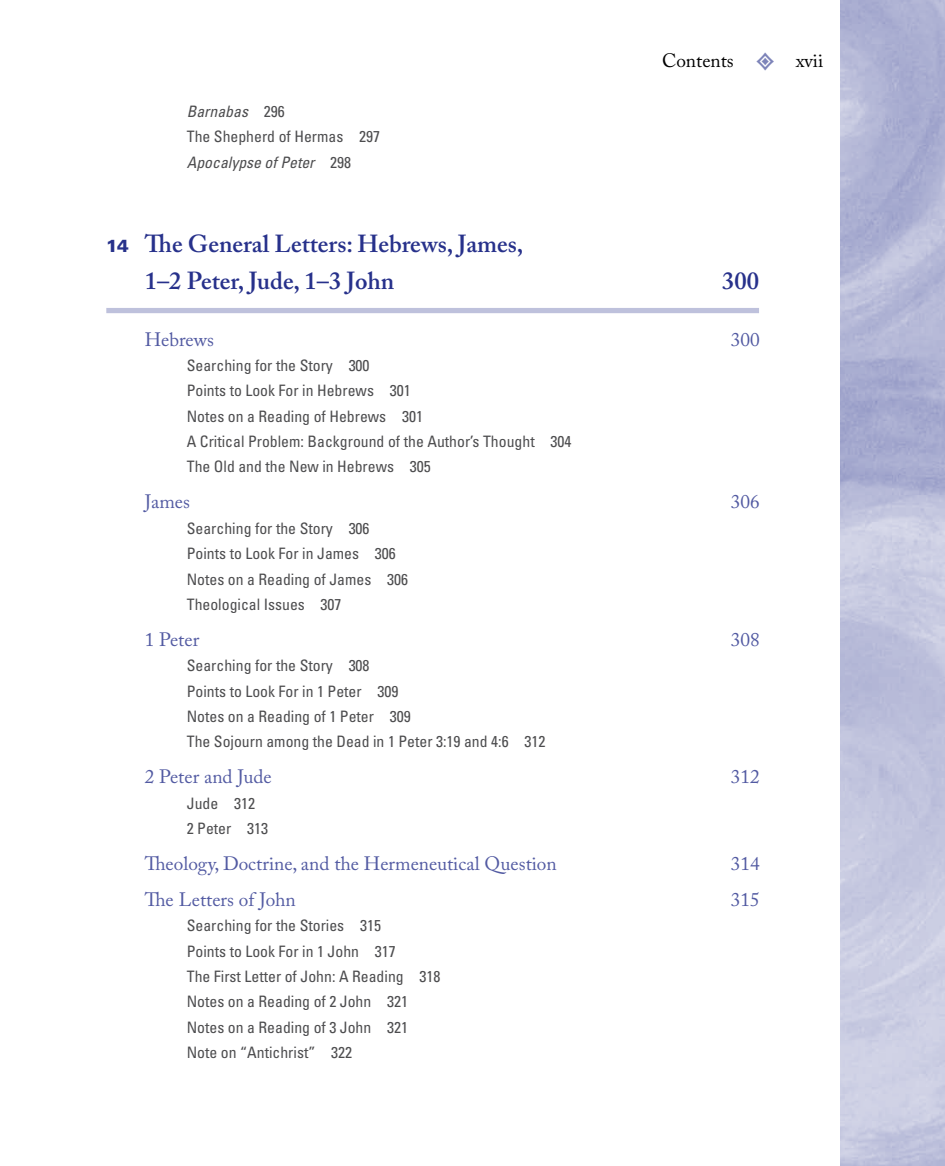
<style>
.page{position:relative;width:945px;height:1166px;background:#fff}
.page>*{position:absolute;margin:0;border:0;box-sizing:border-box;transform-origin:0 0}
.t1{font:600 24.5px/36.8px "Adobe Caslon Pro";color:#27318b}
.t2{font:19.25px "Adobe Caslon Pro";color:#525aa2}
.t3{font:19.25px "Adobe Caslon Pro";color:#000}
.t4{font:condensed 15.75px/25.4px "Univers";color:#4d4d4f}
.s1{font-style:italic}
.s2{font-family:"Univers";font-weight:900;font-size:17.5px}
.s3{font-family:"Warnock Pro";font-size:42px;color:#7d84b9}
</style>
<div class="page">
<div style="left:106px;top:308px;width:653px;height:5px;background:#bec1dc"></div>
<p class="t4" style="left:187px;top:99px;width:195px"><span class="s1">Barnabas</span> 296<br>The Shepherd of Hermas 297<br><span class="s1">Apocalypse of Peter</span> 298</p>
<h1 class="t1" style="left:145px;top:225px;width:380px;text-indent:-39px"><span class="s2">14</span> The General Letters: Hebrews, James,<br>1–2 Peter, Jude, 1–3 John</h1>
<p class="t3" style="left:662px;top:49px;width:163px">Contents <span class="s3">d</span> xvii</p>
<h1 class="t1" style="left:722px;top:262px;width:38px">300</h1>
<p class="t2" style="left:106px;top:328px;width:29px">H</p>
<p class="t2" style="left:161px;top:328px;width:54px">ebrews</p>
<p class="t2" style="left:731px;top:328px;width:30px">300</p>
<p class="t4" style="left:187px;top:352px;width:386px">Searching for the Story 300<br>Points to Look For in Hebrews 301<br>Notes on a Reading of Hebrews 301<br>A Critical Problem: Background of the Author’s Thought 304<br>The Old and the New in Hebrews 305</p>
<p class="t2" style="left:145px;top:490px;width:47px">James</p>
<p class="t2" style="left:731px;top:490px;width:30px">306</p>
<p class="t4" style="left:187px;top:515px;width:223px">Searching for the Story 306<br>Points to Look For in James 306<br>Notes on a Reading of James 306<br>Theological Issues 307</p>
<p class="t2" style="left:145px;top:628px;width:56px">1 Peter</p>
<p class="t2" style="left:731px;top:628px;width:30px">308</p>
<p class="t4" style="left:187px;top:652px;width:360px">Searching for the Story 308<br>Points to Look For in 1 Peter 309<br>Notes on a Reading of 1 Peter 309<br>The Sojourn among the Dead in 1 Peter 3:19 and 4:6 312</p>
<p class="t2" style="left:145px;top:765px;width:129px">2 Peter and Jude</p>
<p class="t2" style="left:731px;top:765px;width:30px">312</p>
<p class="t4" style="left:187px;top:790px;width:83px">Jude 312<br>2 Peter 313</p>
<p class="t2" style="left:145px;top:852px;width:413px">Theology, Doctrine, and the Hermeneutical Question</p>
<p class="t2" style="left:731px;top:852px;width:30px">314</p>
<p class="t2" style="left:145px;top:888px;width:153px">The Letters of John</p>
<p class="t2" style="left:731px;top:888px;width:30px">315</p>
<p class="t4" style="left:187px;top:912px;width:255px">Searching for the Stories 315<br>Points to Look For in 1 John 317<br>The First Letter of John: A Reading 318<br>Notes on a Reading of 2 John 321<br>Notes on a Reading of 3 John 321<br>Note on “Antichrist” 322</p>
</div>
